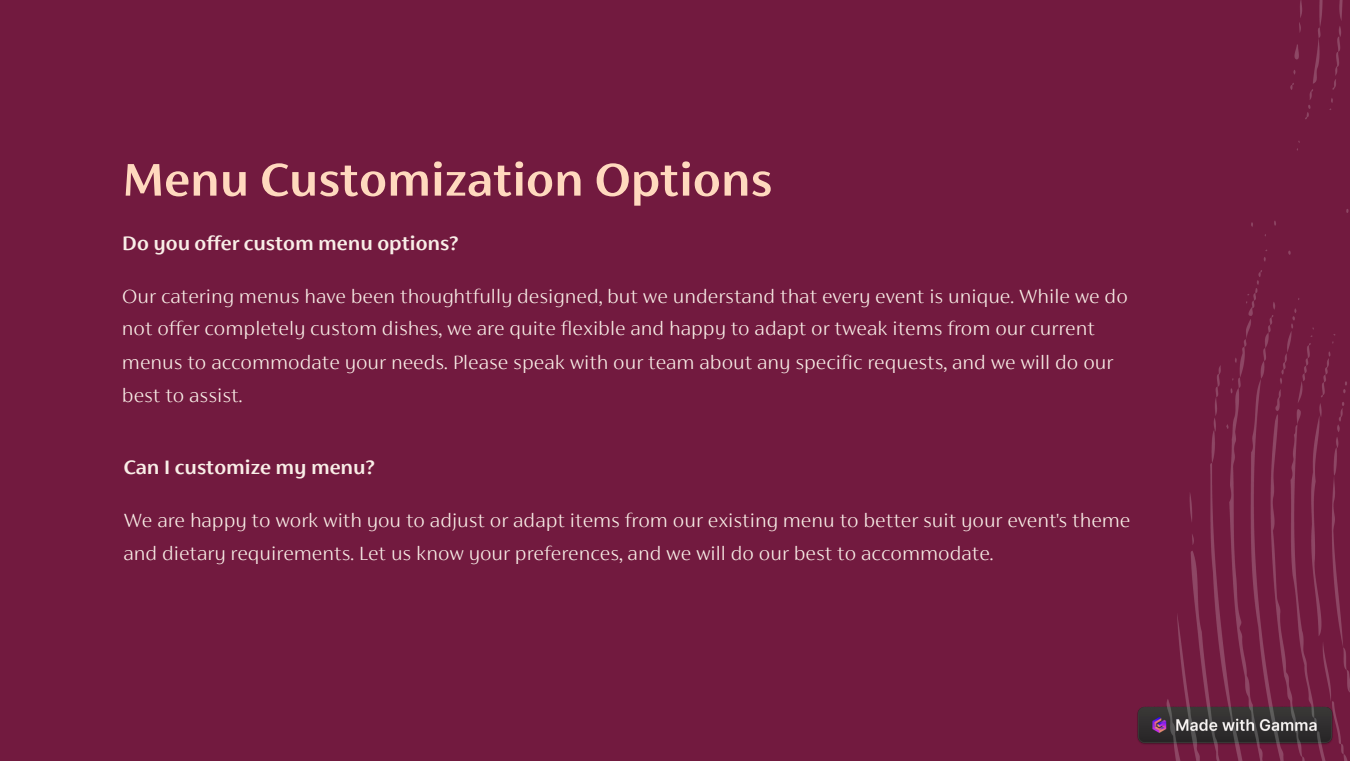
<style>
.page{position:relative;width:1350px;height:761px;background:#fff}
.page>*{position:absolute;margin:0;border:0;box-sizing:border-box;transform-origin:0 0}
.t1{font:600 50.7px "FS Siena";color:#ffd9be}
.t2{font:200 21.45px/33px "FS Siena";color:#f9eee7}
.t3{font:600 21.45px "FS Siena";color:#f9eee7}
</style>
<div class="page">
<div style="left:0;top:0;width:1350px;height:760px;background:#721a3f"></div>
<img style="left:1137px;top:0;width:213px;height:760px">
<p class="t1" style="left:122px;top:158px;width:652px">Menu Customization Options</p>
<p class="t3" style="left:122px;top:234px;width:338px">Do you offer custom menu options?</p>
<p class="t2" style="left:122px;top:281px;width:1007px">Our catering menus have been thoughtfully designed, but we understand that every event is unique. While we do not offer completely custom dishes, we are quite flexible and happy to adapt or tweak items from our current menus to accommodate your needs. Please speak with our team about any specific requests, and we will do our best to assist.</p>
<p class="t3" style="left:123px;top:458px;width:253px">Can I customize my menu?</p>
<p class="t2" style="left:123px;top:506px;width:1009px">We are happy to work with you to adjust or adapt items from our existing menu to better suit your event's theme and dietary requirements. Let us know your preferences, and we will do our best to accommodate.</p>
</div>
